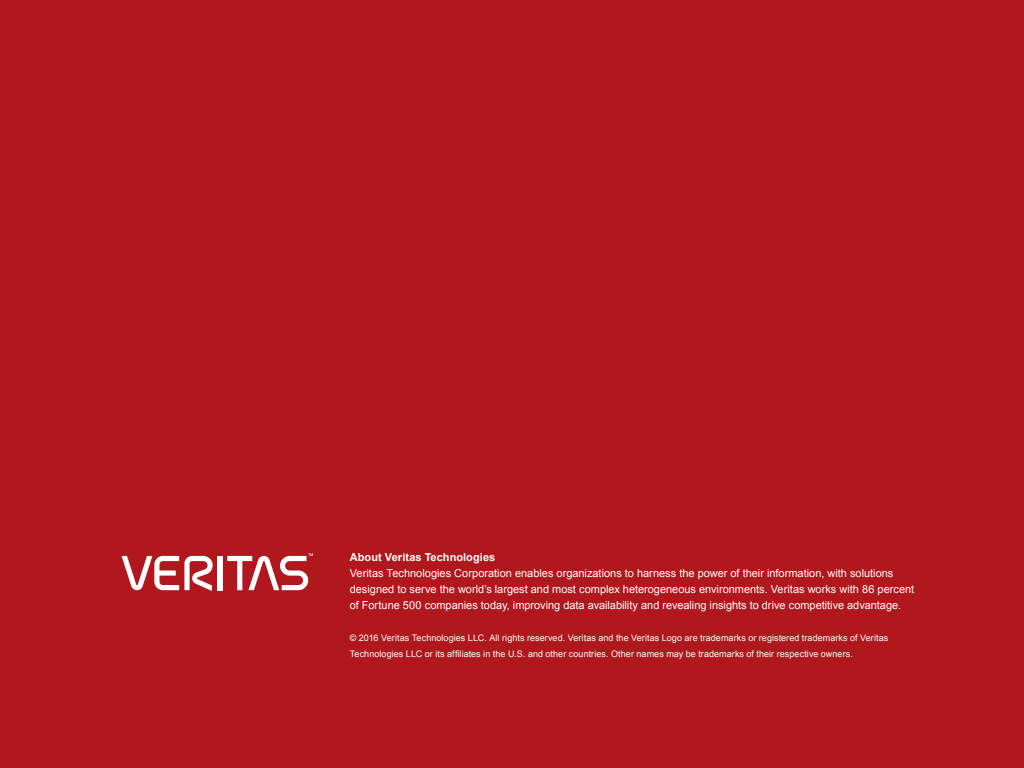
<style>
.page{position:relative;width:1024px;height:768px;background:#b1181e}
.page>*{position:absolute;margin:0;border:0;box-sizing:border-box;transform-origin:0 0}
.t1{font:11px/16px "Arial";color:#fff}
.t2{font:700 11px "Arial";letter-spacing:.005em;color:#fff}
.t3{font:9px/16px "Arial";letter-spacing:.005em;color:#fff}
</style>
<div class="page">
<div style="left:218px;top:556px;width:5px;height:34px;background:#fff"></div>
<svg style="left:122px;top:556px;width:91px;height:35px"></svg>
<svg style="left:227px;top:553px;width:86px;height:37px"></svg>
<p class="t2" style="left:350px;top:550px;width:147px">About Veritas Technologies</p>
<p class="t1" style="left:350px;top:566px;width:566px">Veritas Technologies Corporation enables organizations to harness the power of their information, with solutions designed to serve the world’s largest and most complex heterogeneous environments. Veritas works with 86 percent of Fortune 500 companies today, improving data availability and revealing insights to drive competitive advantage.</p>
<p class="t3" style="left:350px;top:630px;width:540px">© 2016 Veritas Technologies LLC. All rights reserved. Veritas and the Veritas Logo are trademarks or registered trademarks of Veritas<br>Technologies LLC or its affiliates in the U.S. and other countries. Other names may be trademarks of their respective owners.</p>
</div>
